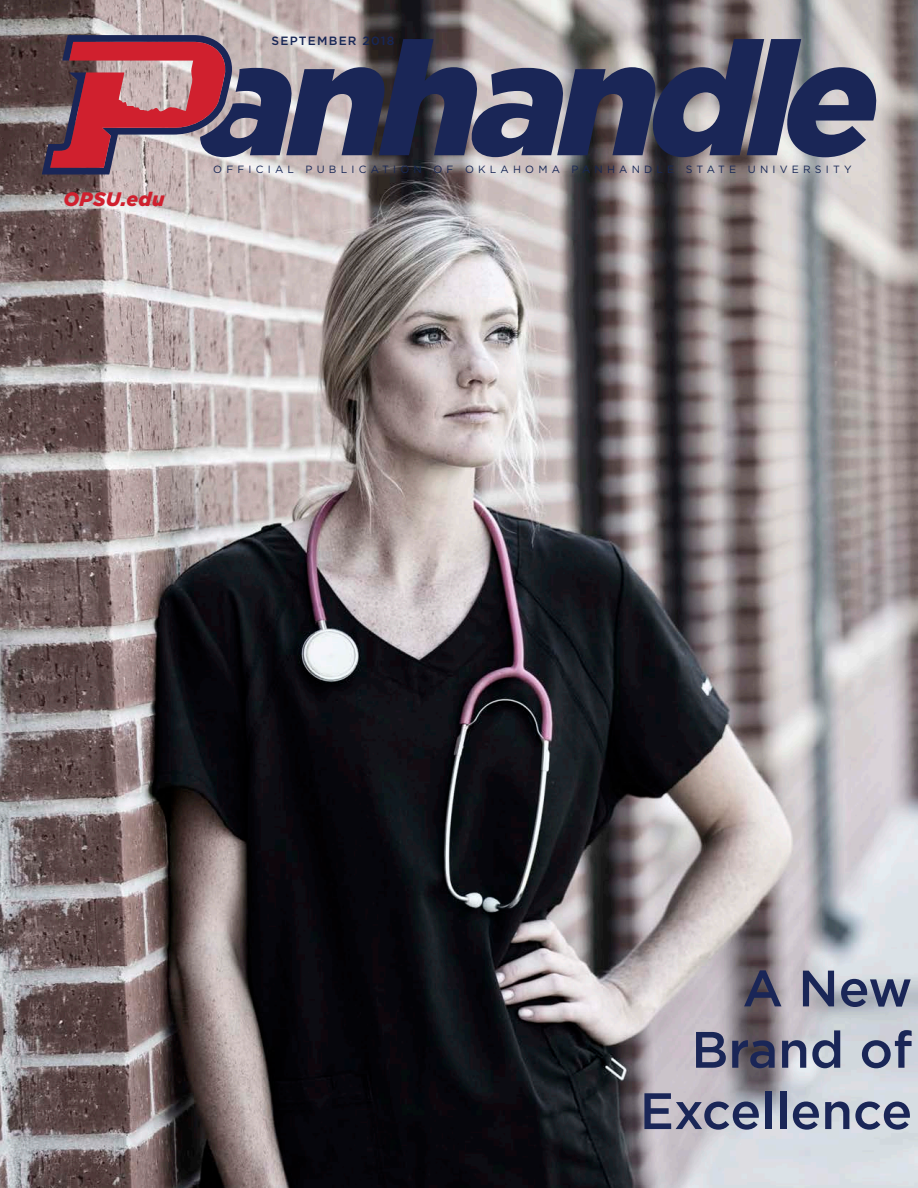
<style>
.page{position:relative;width:918px;height:1188px;background:#fff}
.page>*{position:absolute;margin:0;border:0;box-sizing:border-box;transform-origin:0 0}
.t1{font:500 51.15px "Gotham";color:#1a2657}
.t2{font:italic 900 19.5px "Gotham";letter-spacing:.02em;color:#d0202e}
.t3{font:500 12px "Gotham";letter-spacing:.1em;color:#172756}
.t4{font:10.5px "Gotham";letter-spacing:.4em;color:#172756}
</style>
<div class="page">
<img style="left:0;top:0;width:918px;height:1188px">
<svg style="left:42px;top:35px;width:838px;height:140px;background:#6e6075"></svg>
<p class="t2" style="left:63px;top:186px;width:102px">OPSU.edu</p>
<p class="t3" style="left:272px;top:33px;width:124px">SEPTEMBER 2018</p>
<p class="t4" style="left:213px;top:163px;width:640px">OFFICIAL PUBLICATION OF OKLAHOMA PANHANDLE STATE UNIVERSITY</p>
<p class="t1" style="left:743px;top:955px;width:171px">A New</p>
<p class="t1" style="left:691px;top:1016px;width:222px">Brand of</p>
<p class="t1" style="left:640px;top:1078px;width:274px">Excellence</p>
</div>
